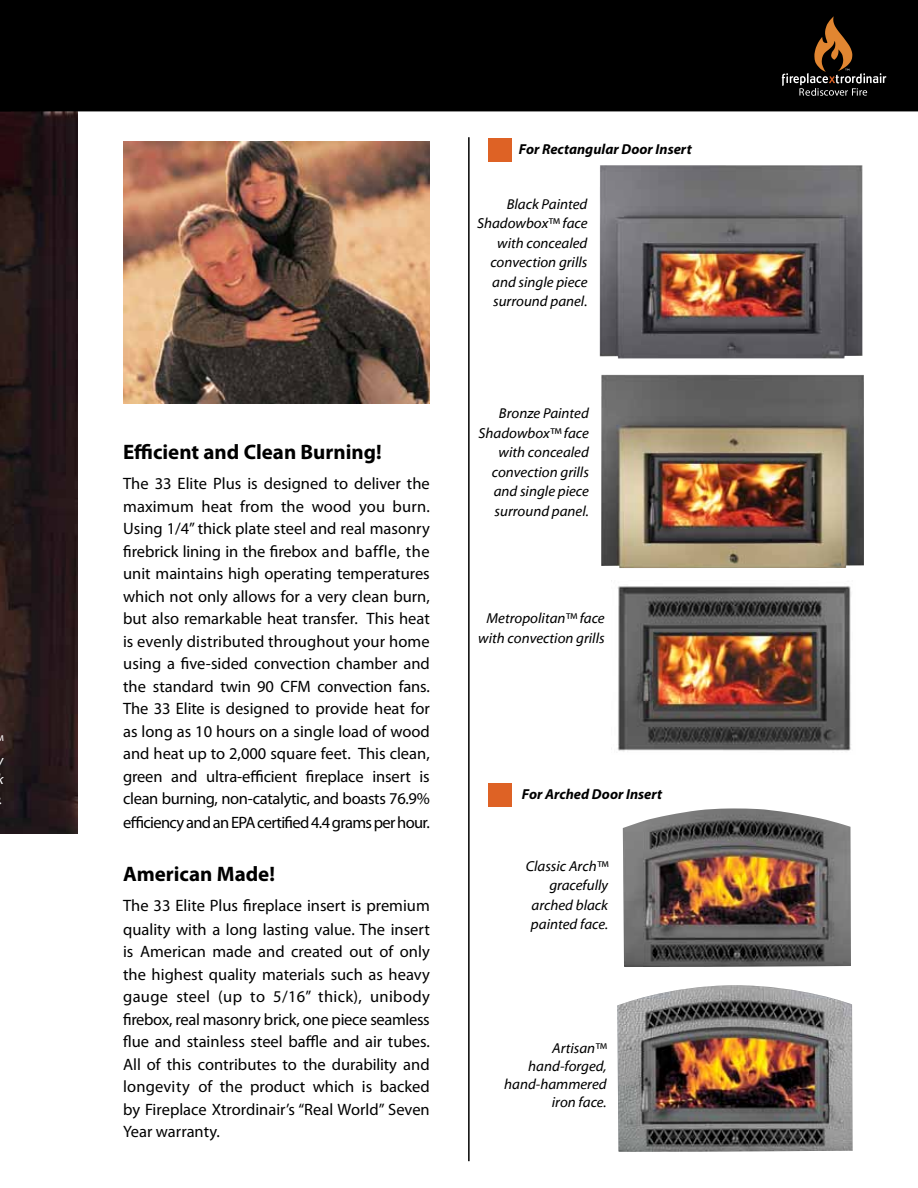
<style>
.page{position:relative;width:918px;height:1188px;background:#fff}
.page>*{position:absolute;margin:0;border:0;box-sizing:border-box;transform-origin:0 0}
.t1{font:700 21px "Myriad Pro";color:#000}
.t2{font:16.5px/22.5px "Myriad Pro";letter-spacing:-.005em;color:#000;text-align:justify}
.t3{font:16.5px "Myriad Pro";letter-spacing:-.04em;color:#000}
.t4{font:italic 14.4px/19.5px "Myriad Web Pro";color:#000;text-align:right}
.t5{font:italic 700 14.4px "Myriad";color:#000}
.t6{font:italic 14.4px/19.5px "Myriad Web Pro";color:#fff}
</style>
<div class="page">
<img style="left:0;top:111px;width:78px;height:723px">
<div style="left:0;top:0;width:918px;height:111px;background:#000"></div>
<hr style="left:468px;top:137px;width:2px;height:1024px;background:#000">
<img style="left:123px;top:141px;width:307px;height:263px">
<img style="left:623px;top:808px;width:228px;height:159px">
<img style="left:617px;top:985px;width:236px;height:167px">
<svg style="left:782px;top:16px;width:104px;height:80px;background:#261d14"></svg>
<img style="left:600px;top:165px;width:262px;height:194px">
<div style="left:488px;top:138px;width:24px;height:23px;background:#de6225"></div>
<div style="left:488px;top:783px;width:24px;height:23px;background:#de6225"></div>
<img style="left:611px;top:580px;width:240px;height:172px">
<img style="left:601px;top:375px;width:263px;height:193px">
<p class="t6" style="left:-4px;top:770px;width:8px">k .</p>
<p class="t1" style="left:123px;top:438px;width:260px">Efficient and Clean Burning!</p>
<p class="t2" style="left:123px;top:472px;width:308px">The 33 Elite Plus is designed to deliver the maximum heat from the wood you burn.<br>Using 1/4” thick plate steel and real masonry firebrick lining in the firebox and baffle, the unit maintains high operating temperatures which not only allows for a very clean burn, but also remarkable heat transfer. This heat is evenly distributed throughout your home using a five-sided convection chamber and the standard twin 90 CFM convection fans.<br>The 33 Elite is designed to provide heat for as long as 10 hours on a single load of wood and heat up to 2,000 square feet. This clean, green and ultra-efficient fireplace insert is clean burning, non-catalytic, and boasts 76.9%</p>
<p class="t3" style="left:123px;top:813px;width:308px">efficiency and an EPA certified 4.4 grams per hour.</p>
<p class="t1" style="left:123px;top:860px;width:153px">American Made!</p>
<p class="t2" style="left:123px;top:893px;width:308px;line-height:24px">The 33 Elite Plus fireplace insert is premium quality with a long lasting value. The insert</p>
<p class="t2" style="left:123px;top:940px;width:308px">is American made and created out of only the highest quality materials such as heavy gauge steel (up to 5/16” thick), unibody firebox, real masonry brick, one piece seamless flue and stainless steel baffle and air tubes.<br>All of this contributes to the durability and longevity of the product which is backed by Fireplace Xtrordinair’s “Real World” Seven Year warranty.</p>
<p class="t5" style="left:519px;top:142px;width:174px">For Rectangular Door Insert</p>
<p class="t4" style="left:477px;top:195px;width:112px">Black Painted<br>Shadowbox™ face with concealed convection grills and single piece surround panel.</p>
<p class="t4" style="left:479px;top:404px;width:112px">Bronze Painted<br>Shadowbox™ face with concealed convection grills and single piece surround panel.</p>
<p class="t4" style="left:478px;top:609px;width:128px;text-align:center">Metropolitan™ face with convection grills</p>
<p class="t5" style="left:522px;top:786px;width:142px">For Arched Door Insert</p>
<p class="t4" style="left:526px;top:856px;width:84px">Classic Arch™ gracefully arched black painted face.</p>
<p class="t4" style="left:504px;top:1039px;width:104px;line-height:18px">Artisan™ hand-forged, hand-hammered iron face.</p>
</div>
